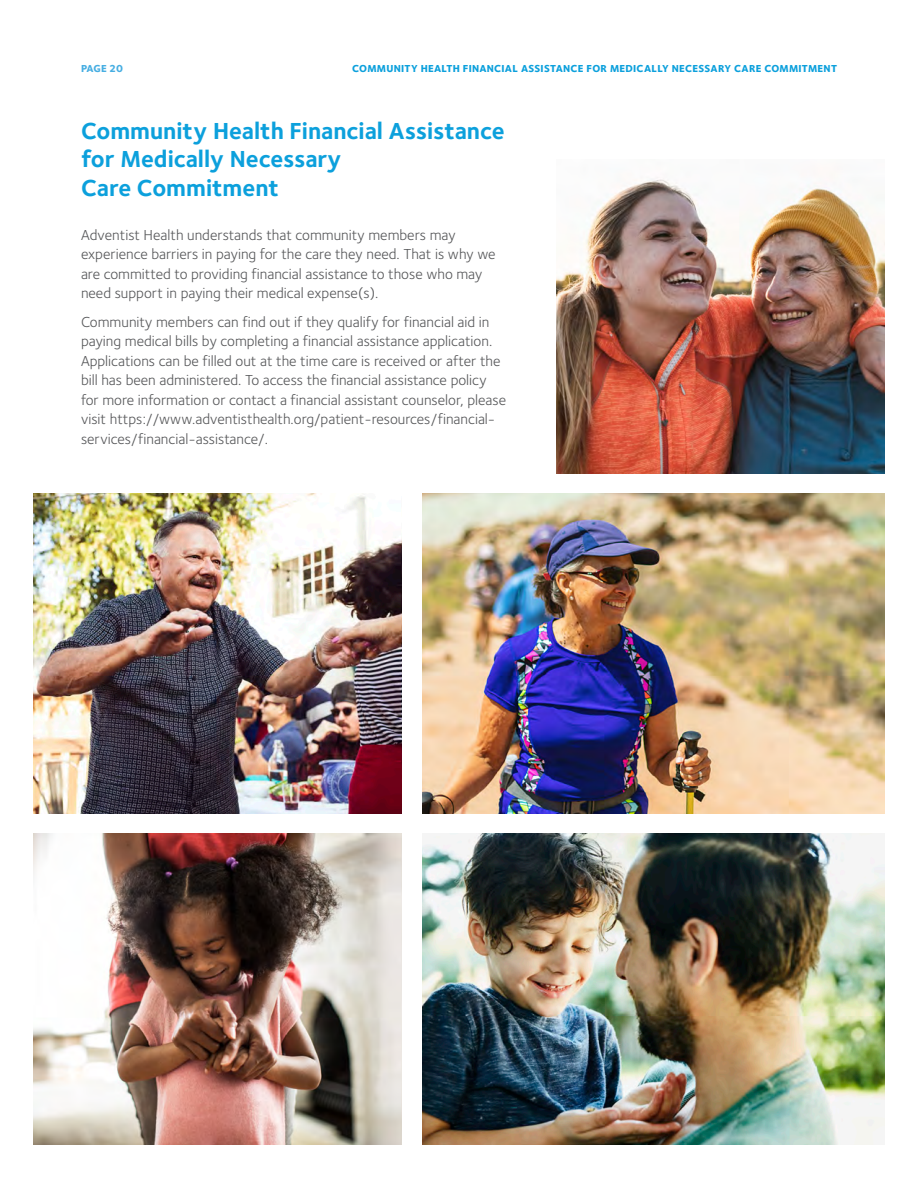
<style>
.page{position:relative;width:918px;height:1188px;background:#fff}
.page>*{position:absolute;margin:0;border:0;box-sizing:border-box;transform-origin:0 0}
.t1{font:700 24px/28.8px "Foundry Sterling";color:#0ca0dc}
.t2{font:15px/19.5px "Foundry Sterling";color:#57585a}
.Footer_L{font:800 10.5px "Foundry Sterling";letter-spacing:.025em;color:#0ca0dc}
.t3{font:800 10.5px "Foundry Sterling";letter-spacing:-.005em;color:#47aee2}
.t4{font:800 10.5px "Foundry Sterling";color:#179eda}
</style>
<div class="page">
<img style="left:422px;top:493px;width:462px;height:320px">
<img style="left:34px;top:493px;width:368px;height:320px">
<img style="left:422px;top:834px;width:462px;height:311px">
<img style="left:34px;top:834px;width:368px;height:311px">
<img style="left:557px;top:177px;width:327px;height:296px">
<p class="t4" style="left:109px;top:62px;width:15px">16</p>
<p class="Footer_L" style="left:352px;top:62px;width:486px">COMMUNITY HEALTH FINANCIAL ASSISTANCE FOR MEDICALLY NECESSARY CARE COMMITMENT</p>
<p class="t3" style="left:81px;top:62px;width:44px">PAGE 20</p>
<p class="t1" style="left:81px;top:117px;width:425px">Community Health Financial Assistance for Medically Necessary</p>
<p class="t1" style="left:81px;top:175px;width:200px">Care Commitment</p>
<p class="t2" style="left:81px;top:225px;width:416px">Adventist Health understands that community members may experience barriers in paying for the care they need. That is why we are committed to providing financial assistance to those who may need support in paying their medical expense(s).</p>
<p class="t2" style="left:81px;top:312px;width:427px">Community members can find out if they qualify for financial aid in paying medical bills by completing a financial assistance application.<br>Applications can be filled out at the time care is received or after the bill has been administered. To access the financial assistance policy for more information or contact a financial assistant counselor, please visit https://www.adventisthealth.org/patient-resources/financial&shy;services/financial-assistance/.</p>
</div>
